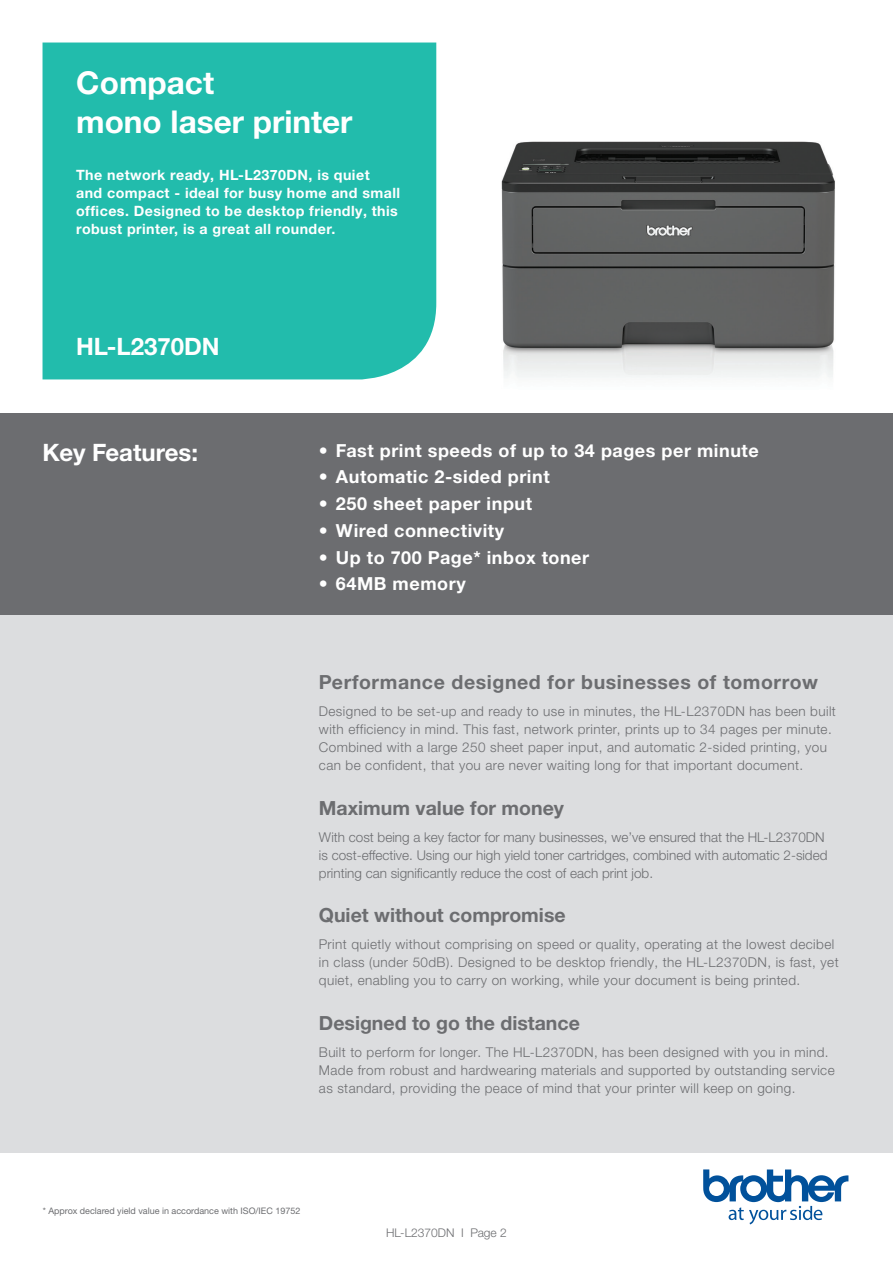
<style>
.page{position:relative;width:893px;height:1263px;background:#fff}
.page>*{position:absolute;margin:0;border:0;box-sizing:border-box;transform-origin:0 0}
.t1{font:700 31.5px "Helvetica Neue LTW1 G";color:#fff}
.t2{font:700 24px "Helvetica Neue LTW1 G";color:#fff}
.t3{font:700 19.5px "Helvetica Neue LTW1 G";color:#6c6d70}
.t4{font:700 19.5px "Helvetica Neue LTW1 G";letter-spacing:.03em;color:#6c6d70}
.t5{font:700 18px "Helvetica Neue LTW1 G";letter-spacing:.03em;color:#fff}
.t6{font:700 14.25px/18px "Helvetica Neue LTW1 G";letter-spacing:.03em;color:#fff}
.t7{font:300 13.5px/18px "Helvetica Neue LTW1 G";letter-spacing:.03em;color:#6c6d70}
.t8{font:300 13.5px/18px "Helvetica Neue LTW1 G";color:#6c6d70}
.t9{font:300 12px "Helvetica Neue LTW1 G";color:#6c6d70}
.Left_Col_Bold{font:9px "Helvetica Neue LTW1 G";color:#6c6d70}
</style>
<div class="page">
<img style="left:501px;top:141px;width:334px;height:237px">
<svg style="left:703px;top:1169px;width:145px;height:55px"></svg>
<div style="left:0;top:413px;width:893px;height:740px;background:#dcdddf"></div>
<div style="left:43px;top:43px;width:393px;height:336px;background:#22bcac"></div>
<div style="left:0;top:413px;width:893px;height:202px;background:#6c6d70"></div>
<p class="t1" style="left:76px;top:64px;width:139px">Compact</p>
<p class="t1" style="left:76px;top:103px;width:278px">mono laser printer</p>
<p class="t6" style="left:76px;top:166px;width:325px">The network ready, HL-L2370DN, is quiet<br>and compact - ideal for busy home and small offices. Designed to be desktop friendly, this robust printer, is a great all rounder.</p>
<p class="t2" style="left:76px;top:332px;width:145px">HL-L2370DN</p>
<p class="t2" style="left:43px;top:437px;width:157px">Key Features:</p>
<p class="t5" style="left:319px;top:439px;width:441px">• Fast print speeds of up to 34 pages per minute</p>
<p class="t5" style="left:319px;top:466px;width:232px">• Automatic 2-sided print</p>
<p class="t5" style="left:319px;top:492px;width:215px">• 250 sheet paper input</p>
<p class="t5" style="left:319px;top:519px;width:187px">• Wired connectivity</p>
<p class="t5" style="left:319px;top:546px;width:272px">• Up to 700 Page* inbox toner</p>
<p class="t5" style="left:319px;top:573px;width:148px">• 64MB memory</p>
<p class="t4" style="left:319px;top:670px;width:501px">Performance designed for businesses of tomorrow</p>
<p class="t7" style="left:319px;top:702px;width:518px">Designed to be set-up and ready to use in minutes, the HL-L2370DN has been built with efficiency in mind. This fast, network printer, prints up to 34 pages per minute.<br>Combined with a large 250 sheet paper input, and automatic 2-sided printing, you can be confident, that you are never waiting long for that important document.</p>
<p class="t3" style="left:319px;top:796px;width:247px">Maximum value for money</p>
<p class="t8" style="left:319px;top:828px;width:510px">With cost being a key factor for many businesses, we’ve ensured that the HL-L2370DN is cost-effective. Using our high yield toner cartridges, combined with automatic 2-sided printing can significantly reduce the cost of each print job.</p>
<p class="t3" style="left:319px;top:903px;width:248px">Quiet without compromise</p>
<p class="t7" style="left:319px;top:935px;width:521px">Print quietly without comprising on speed or quality, operating at the lowest decibel in class (under 50dB). Designed to be desktop friendly, the HL-L2370DN, is fast, yet quiet, enabling you to carry on working, while your document is being printed.</p>
<p class="t3" style="left:319px;top:1011px;width:262px">Designed to go the distance</p>
<p class="t7" style="left:319px;top:1043px;width:517px">Built to perform for longer. The HL-L2370DN, has been designed with you in mind.<br>Made from robust and hardwearing materials and supported by outstanding service as standard, providing the peace of mind that your printer will keep on going.</p>
<p class="Left_Col_Bold" style="left:43px;top:1205px;width:259px">* Approx declared yield value in accordance with ISO/IEC 19752</p>
<p class="t9" style="left:386px;top:1226px;width:122px">HL-L2370DN I Page 2</p>
</div>
